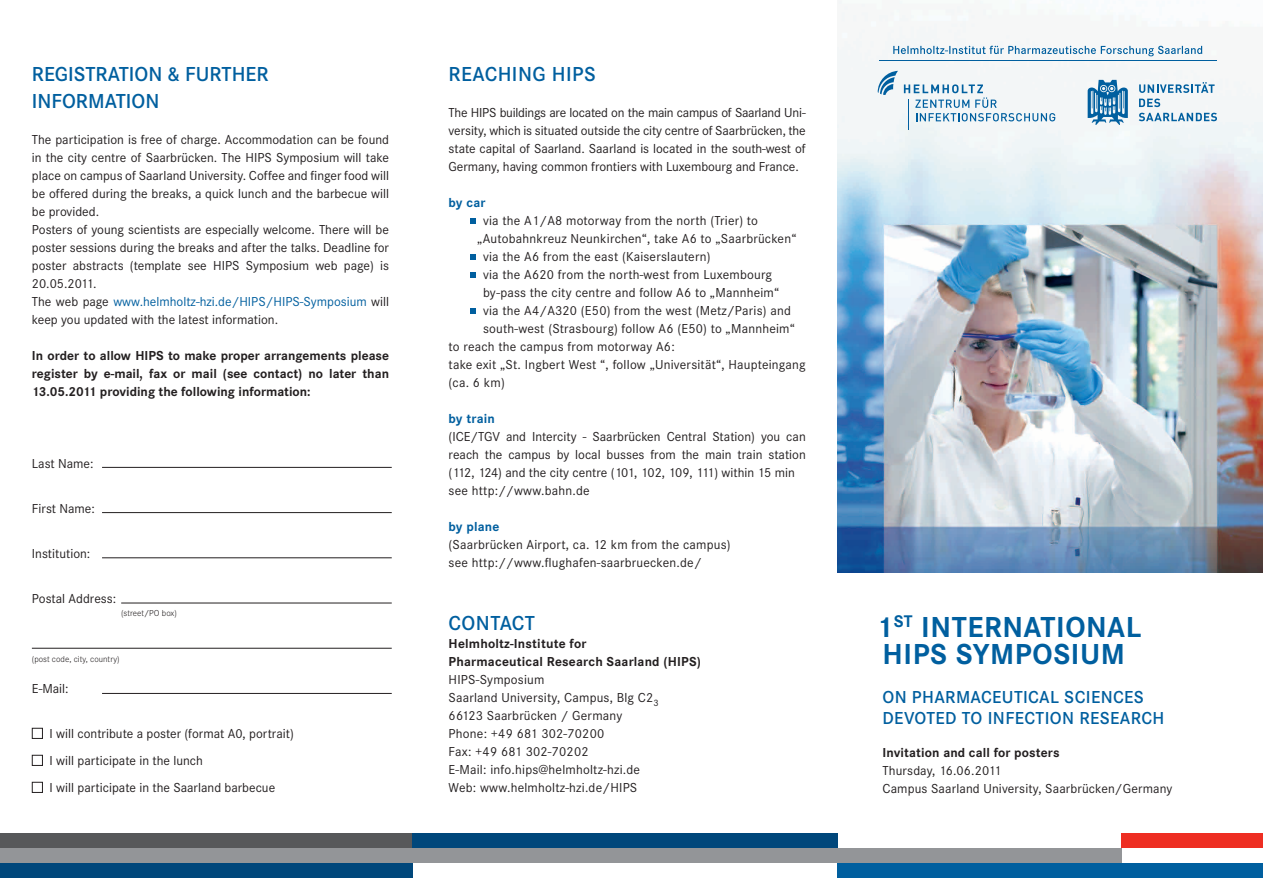
<style>
.page{position:relative;width:1263px;height:893px;background:#fff}
.page>*{position:absolute;margin:0;border:0;box-sizing:border-box;transform-origin:0 0}
.t1{font:700 30px/27px "Corporate S";letter-spacing:.02em;color:#005f9f}
.t2{font:600 21px/27px "Corporate S";color:#005f9f}
.t3{font:600 21px "Corporate S";letter-spacing:.02em;color:#005f9f}
.t4{font:600 18px/21px "Corporate S";letter-spacing:.02em;color:#005f9f}
.t5{font:13.5px/18px "Corporate S";color:#231f20}
.t6{font:700 13.5px/18px "Corporate S";letter-spacing:.01em;color:#231f20}
.t7{font:700 13.5px "Corporate S";letter-spacing:.015em;color:#005f9f}
.t8{font:300 9px "Corporate S";color:#231f20}
.s1{color:#005f9f}
</style>
<div class="page">
<img style="left:838px;top:1px;width:425px;height:572px">
<div style="left:0;top:833px;width:412px;height:15px;background:#57585a"></div>
<div style="left:0;top:863px;width:412px;height:15px;background:#00477b"></div>
<hr style="left:880px;top:60px;width:337px;height:1px;background:#005f9f">
<hr style="left:908px;top:100px;width:1px;height:30px;background:#005f9f">
<svg style="left:904px;top:84px;width:151px;height:37px"></svg>
<svg style="left:878px;top:71px;width:20px;height:24px"></svg>
<svg style="left:1139px;top:82px;width:75px;height:11px"></svg>
<svg style="left:1139px;top:99px;width:21px;height:8px"></svg>
<svg style="left:1139px;top:113px;width:78px;height:8px"></svg>
<svg style="left:1088px;top:80px;width:40px;height:45px"></svg>
<svg style="left:893px;top:46px;width:309px;height:10px"></svg>
<div style="left:412px;top:833px;width:426px;height:15px;background:#00477b"></div>
<div style="left:838px;top:863px;width:425px;height:15px;background:#005f9f"></div>
<div style="left:1121px;top:833px;width:142px;height:15px;background:#ee2e22"></div>
<div style="left:0;top:848px;width:1121px;height:15px;background:#939598"></div>
<svg style="left:470px;top:218px;width:5px;height:6px"></svg>
<svg style="left:470px;top:254px;width:5px;height:6px"></svg>
<svg style="left:470px;top:272px;width:5px;height:6px"></svg>
<svg style="left:470px;top:308px;width:5px;height:6px"></svg>
<div style="left:32px;top:728px;width:11px;height:11px;border:1px solid #231f20"></div>
<div style="left:32px;top:755px;width:11px;height:11px;border:1px solid #231f20"></div>
<div style="left:32px;top:782px;width:11px;height:11px;border:1px solid #231f20"></div>
<hr style="left:32px;top:648px;width:360px;height:1px;background:#231f20">
<hr style="left:102px;top:512px;width:290px;height:1px;background:#231f20">
<hr style="left:102px;top:557px;width:290px;height:1px;background:#231f20">
<hr style="left:102px;top:693px;width:290px;height:1px;background:#231f20">
<hr style="left:121px;top:603px;width:271px;height:1px;background:#231f20">
<hr style="left:102px;top:467px;width:290px;height:1px;background:#231f20">
<h2 class="t2" style="left:32px;top:61px;width:238px">REGISTRATION &amp; FURTHER<br>I NFORMATION</h2>
<p class="t5" style="left:32px;top:131px;width:359px">The participation is free of charge. Accommodation can be found in the city centre of Saarbrücken. The HIPS Symposium will take place on campus of Saarland University. Coffee and finger food will be offered during the breaks, a quick lunch and the barbecue will be provided.<br>Posters of young scientists are especially welcome. There will be poster sessions during the breaks and after the talks. Deadline for poster abstracts (template see HIPS Symposium web page) is 20.05.2011.<br>The web page <span class="s1">www.helmholtz-hzi.de/HIPS/HIPS-Symposium</span> will keep you updated with the latest information.</p>
<p class="t6" style="left:32px;top:347px;width:359px;text-align:justify">I n order to allow HI PS to make proper arrangements please register by e-mail, fax or mail (see contact) no later than 13.05.2011 providing the following information:</p>
<p class="t5" style="left:32px;top:455px;width:63px">Last Name:</p>
<p class="t5" style="left:32px;top:500px;width:65px">First Name:</p>
<p class="t5" style="left:32px;top:545px;width:60px">Institution:</p>
<p class="t5" style="left:32px;top:590px;width:86px">Postal Address:</p>
<p class="t8" style="left:121px;top:608px;width:57px">(street/PO box)</p>
<p class="t8" style="left:32px;top:654px;width:89px">(post code, city, country)</p>
<p class="t5" style="left:32px;top:680px;width:38px">E-Mail:</p>
<p class="t5" style="left:50px;top:720px;width:246px;line-height:27px">I will contribute a poster (format A0, portrait)<br>I will participate in the lunch<br>I will participate in the Saarland barbecue</p>
<h2 class="t3" style="left:449px;top:62px;width:149px">REACHING HI PS</h2>
<p class="t5" style="left:449px;top:104px;width:359px;text-align:justify">The HIPS buildings are located on the main campus of Saarland Uni&shy;versity, which is situated outside the city centre of Saarbrücken, the state capital of Saarland. Saarland is located in the south-west of Germany, having common frontiers with Luxembourg and France.</p>
<p class="t7" style="left:449px;top:195px;width:39px">by car</p>
<p class="t5" style="left:483px;top:212px;width:276px">via the A1/A8 motorway from the north (Trier) to</p>
<p class="t5" style="left:477px;top:230px;width:321px">„Autobahnkreuz Neunkirchen“, take A6 to „Saarbrücken“</p>
<p class="t5" style="left:483px;top:248px;width:229px">via the A6 from the east (Kaiserslautern)</p>
<p class="t5" style="left:483px;top:266px;width:291px">via the A620 from the north-west from Luxembourg</p>
<p class="t5" style="left:483px;top:284px;width:298px">by-pass the city centre and follow A6 to „Mannheim“</p>
<p class="t5" style="left:483px;top:302px;width:309px">via the A4/A320 (E50) from the west (Metz/Paris) and</p>
<p class="t5" style="left:483px;top:320px;width:313px">south-west (Strasbourg) follow A6 (E50) to „Mannheim“</p>
<p class="t5" style="left:449px;top:338px;width:228px">to reach the campus from motorway A6:</p>
<p class="t5" style="left:449px;top:356px;width:359px">take exit „St. Ingbert West “, follow „Universität“, Haupteingang</p>
<p class="t5" style="left:449px;top:374px;width:58px">(ca. 6 km)</p>
<p class="t7" style="left:449px;top:411px;width:48px">by train</p>
<p class="t5" style="left:449px;top:428px;width:359px">(ICE/TGV and Intercity - Saarbrücken Central Station) you can reach the campus by local busses from the main train station (112, 124) and the city centre (101, 102, 109, 111) within 15 min see http://www.bahn.de</p>
<p class="t7" style="left:449px;top:519px;width:52px">by plane</p>
<p class="t5" style="left:449px;top:536px;width:283px">(Saarbrücken Airport, ca. 12 km from the campus) see http://www.flughafen-saarbruecken.de/</p>
<h2 class="t3" style="left:449px;top:611px;width:88px">CONTACT</h2>
<p class="t6" style="left:449px;top:635px;width:254px">Helmholtz-I nstitute for<br>Pharmaceutical Research Saarland (HI PS)</p>
<p class="t5" style="left:449px;top:671px;width:212px">HIPS-Symposium<br>Saarland University, Campus, Blg C2<sub>3<br></sub>66123 Saarbrücken / Germany<br>Phone: +49 681 302-70200<br>Fax: +49 681 302-70202<br>E-Mail: info.hips@helmholtz-hzi.de<br>Web: www.helmholtz-hzi.de/HIPS</p>
<h1 class="t1" style="left:876px;top:614px;width:267px">1<sup>st</sup> international<br>HIPS Symposium</h1>
<h3 class="t4" style="left:882px;top:686px;width:284px">ON PHARMACEUTICAL SCIENCES<br>DEVOTED TO I NFECTION RESEARCH</h3>
<p class="t6" style="left:882px;top:744px;width:179px">I nvitation and call for posters</p>
<p class="t5" style="left:882px;top:761px;width:291px">Thursday, 16.06.2011<br>Campus Saarland University, Saarbrücken/Germany</p>
</div>
